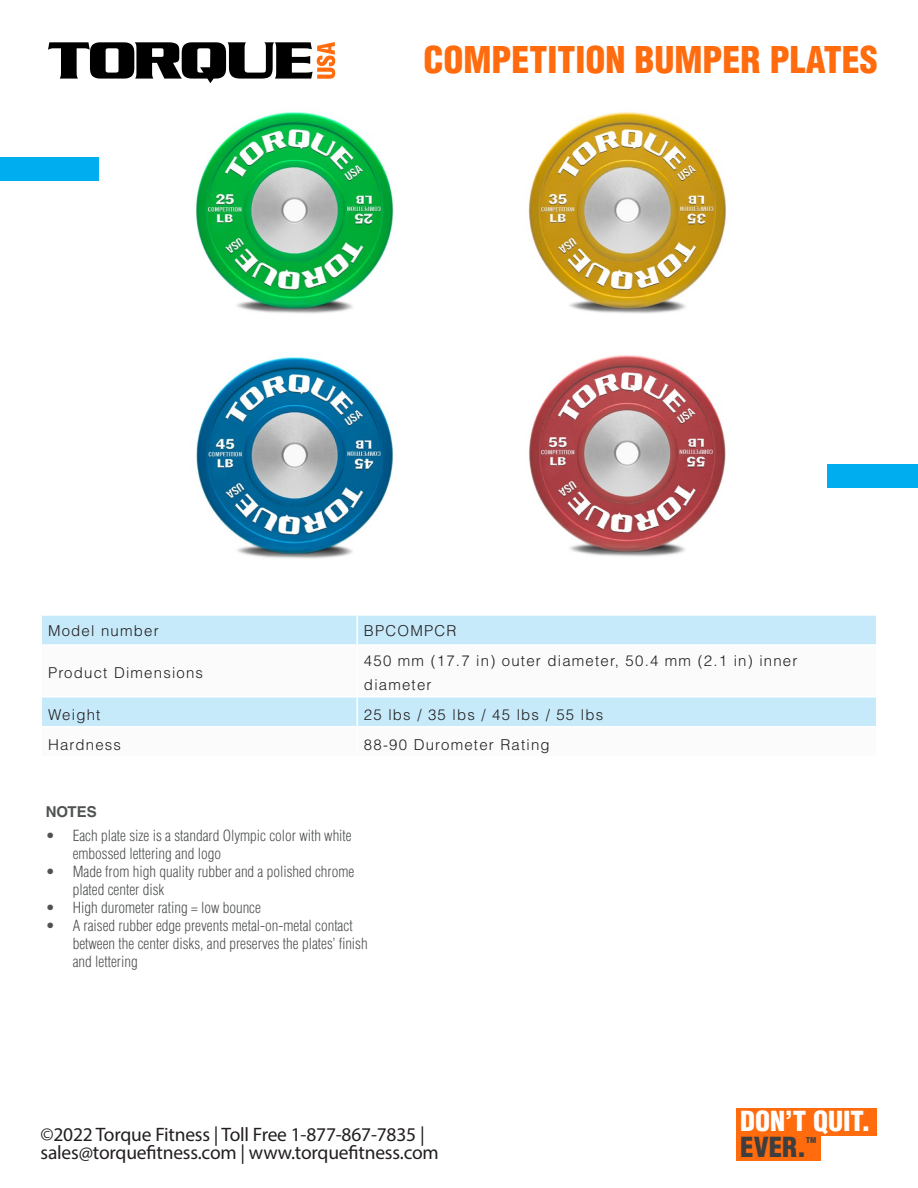
<style>
.page{position:relative;width:918px;height:1188px;background:#fff}
.page>*{position:absolute;margin:0;border:0;box-sizing:border-box;transform-origin:0 0}
.t1{font:900 condensed 36px "Helvetica LT Std";color:#ff6b0d}
.t2{font:900 condensed 27px "Helvetica LT Std";color:#fff}
.t3{font:900 condensed 27px "Helvetica LT Std";color:#3e3e3f}
.t4{font:19.5px "Myriad Pro";letter-spacing:-.01em;color:#231f20}
.t5{font:300 condensed 15px/18px "Helvetica LT Std";color:#505252}
.Text_left{font:300 15px/24px "Helvetica LT Std";letter-spacing:.08em;color:#231f20}
.t6{font:700 15px "Helvetica LT Std";color:#505252}
.t7{font:900 condensed 7.8px "Helvetica LT Std";color:#3e3e3f}
</style>
<div class="page">
<img style="left:196px;top:112px;width:198px;height:202px">
<img style="left:528px;top:112px;width:199px;height:202px">
<img style="left:529px;top:355px;width:197px;height:202px">
<img style="left:196px;top:357px;width:197px;height:202px">
<div style="left:827px;top:464px;width:91px;height:24px;background:#00aeef"></div>
<div style="left:0;top:157px;width:99px;height:23px;background:#00aeef"></div>
<svg style="left:48px;top:42px;width:287px;height:41px"></svg>
<div style="left:736px;top:1108px;width:141px;height:28px;background:#ff6b0d"></div>
<div style="left:736px;top:1132px;width:84px;height:28px;background:#ff6b0d"></div>
<div style="left:42px;top:616px;width:834px;height:28px;background:#c6eafa"></div>
<div style="left:42px;top:698px;width:834px;height:28px;background:#c6eafa"></div>
<hr style="left:356px;top:616px;width:2px;height:28px;background:#fff">
<hr style="left:356px;top:698px;width:2px;height:28px;background:#fff">
<p class="t1" style="left:424px;top:37px;width:456px">COMPETITION BUMPER PLATES</p>
<p class="Text_left" style="left:48px;top:619px;width:112px">Model number</p>
<p class="Text_left" style="left:364px;top:619px;width:94px">BPCOMPCR</p>
<p class="Text_left" style="left:48px;top:661px;width:157px">Product Dimensions</p>
<p class="Text_left" style="left:364px;top:649px;width:435px">450 mm (17.7 in) outer diameter, 50.4 mm (2.1 in) inner diameter</p>
<p class="Text_left" style="left:48px;top:703px;width:54px">Weight</p>
<p class="Text_left" style="left:364px;top:703px;width:241px">25 lbs / 35 lbs / 45 lbs / 55 lbs</p>
<p class="Text_left" style="left:48px;top:733px;width:75px">Hardness</p>
<p class="Text_left" style="left:364px;top:733px;width:187px">88-90 Durometer Rating</p>
<p class="t6" style="left:46px;top:802px;width:53px">NOTES</p>
<p class="t5" style="left:73px;top:826px;width:281px;text-indent:-27px">• Each plate size is a standard Olympic color with white embossed lettering and logo</p>
<p class="t5" style="left:73px;top:862px;width:283px;text-indent:-27px">• Made from high quality rubber and a polished chrome plated center disk</p>
<p class="t5" style="left:46px;top:898px;width:217px">• High durometer rating = low bounce</p>
<p class="t5" style="left:73px;top:916px;width:297px;text-indent:-27px">• A raised rubber edge prevents metal-on-metal contact between the center disks, and preserves the plates’ finish and lettering</p>
<h2 class="t2" style="left:740px;top:1104px;width:132px">DON’T QUIT.</h2>
<h2 class="t3" style="left:740px;top:1130px;width:68px">EVER.</h2>
<p class="t4" style="left:40px;top:1122px;width:386px">©2022 Torque Fitness | Toll Free 1-877-867-7835 |</p>
<p class="t7" style="left:806px;top:1135px;width:12px">TM</p>
<p class="t4" style="left:40px;top:1140px;width:400px">sales@torquefitness.com | www.torquefitness.com</p>
</div>
